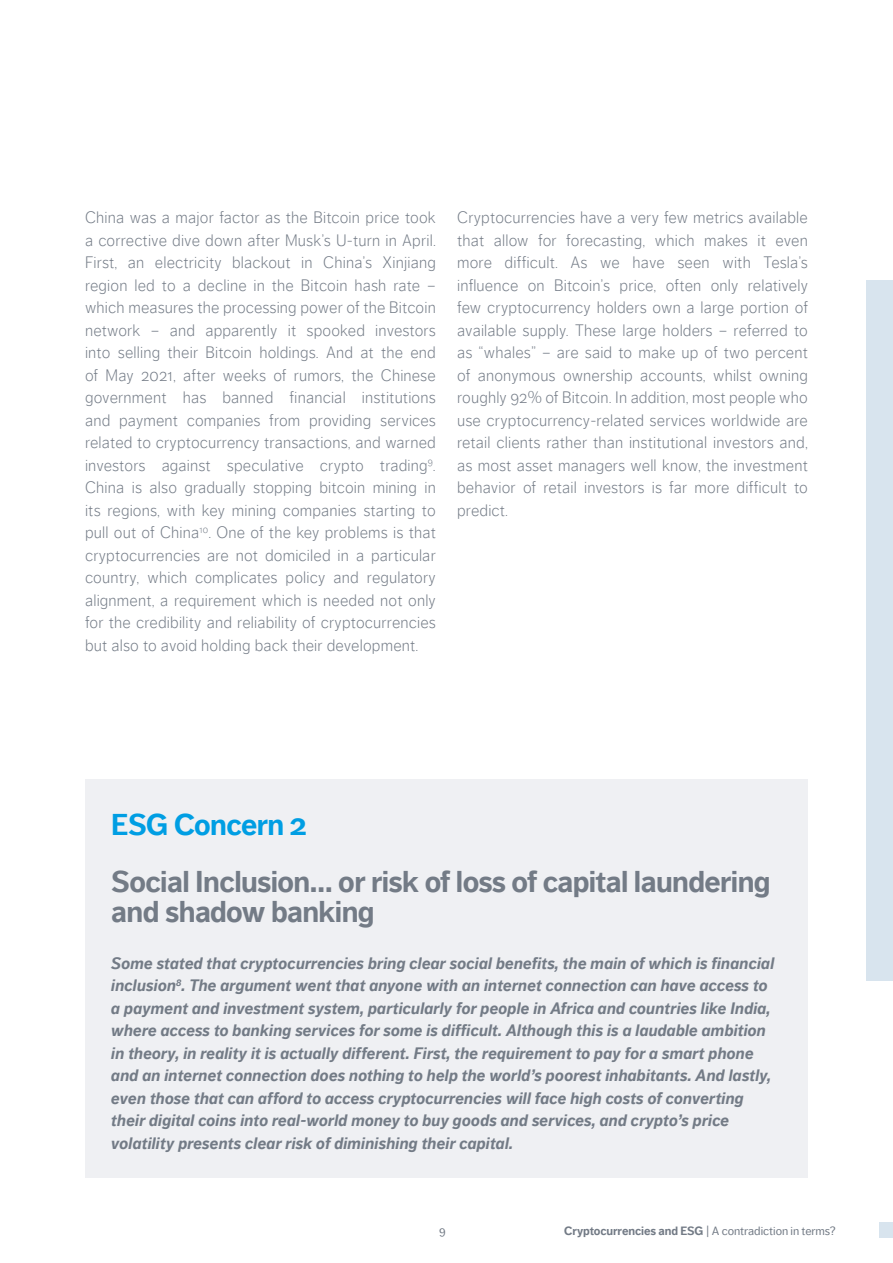
<style>
.page{position:relative;width:893px;height:1263px;background:#fff}
.page>*{position:absolute;margin:0;border:0;box-sizing:border-box;transform-origin:0 0}
.t1{font:700 30px/30px "Dagny Web W03";letter-spacing:-.02em;color:#737b86}
.t2{font:700 30px "Dagny Web W03";letter-spacing:-.02em;color:#009ee3}
.t3{font:300 16.5px/22.5px "Dagny Web W03";letter-spacing:.01em;color:#737b86;text-align:justify}
.t4{font:italic 700 16.5px/22.5px "Dagny Web W03";letter-spacing:.01em;color:#737b86}
.t5{font:12px "Dagny Web W03";letter-spacing:-.005em;color:#737b86}
.s1{font-weight:700}
</style>
<div class="page">
<div style="left:879px;top:1222px;width:14px;height:16px;background:#d8e4ee"></div>
<div style="left:85px;top:779px;width:723px;height:399px;background:#eff0f3"></div>
<div style="left:866px;top:281px;width:27px;height:700px;background:#d8e4ee"></div>
<p class="t3" style="left:85px;top:206px;width:352px">China was a major factor as the Bitcoin price took a corrective dive down after Musk’s U-turn in April.<br>First, an electricity blackout in China’s Xinjiang region led to a decline in the Bitcoin hash rate – which measures the processing power of the Bitcoin network – and apparently it spooked investors into selling their Bitcoin holdings. And at the end of May 2021, after weeks of rumors, the Chinese government has banned financial institutions and payment companies from providing services related to cryptocurrency transactions, and warned investors against speculative crypto trading<sup>9</sup>.<br>China is also gradually stopping bitcoin mining in its regions, with key mining companies starting to pull out of China<sup>10</sup>. One of the key problems is that cryptocurrencies are not domiciled in a particular country, which complicates policy and regulatory alignment, a requirement which is needed not only for the credibility and reliability of cryptocurrencies but also to avoid holding back their development.</p>
<p class="t3" style="left:457px;top:206px;width:352px">Cryptocurrencies have a very few metrics available that allow for forecasting, which makes it even more difficult. As we have seen with Tesla’s influence on Bitcoin’s price, often only relatively few cryptocurrency holders own a large portion of available supply. These large holders – referred to as “whales” – are said to make up of two percent of anonymous ownership accounts, whilst owning roughly 92% of Bitcoin. In addition, most people who use cryptocurrency-related services worldwide are retail clients rather than institutional investors and, as most asset managers well know, the investment behavior of retail investors is far more difficult to predict.</p>
<h1 class="t2" style="left:111px;top:807px;width:197px">ESG Concern 2</h1>
<h1 class="t1" style="left:111px;top:867px;width:661px">Social Inclusion… or risk of loss of capital laundering and shadow banking</h1>
<p class="t4" style="left:111px;top:952px;width:664px">Some stated that cryptocurrencies bring clear social benefits, the main of which is financial inclusion<sup>8</sup>. The argument went that anyone with an internet connection can have access to a payment and investment system, particularly for people in Africa and countries like India, where access to banking services for some is difficult. Although this is a laudable ambition in theory, in reality it is actually different. First, the requirement to pay for a smart phone and an internet connection does nothing to help the world’s poorest inhabitants. And lastly, even those that can afford to access cryptocurrencies will face high costs of converting their digital coins into real-world money to buy goods and services, and crypto’s price volatility presents clear risk of diminishing their capital.</p>
<p class="t5" style="left:439px;top:1223px;width:8px">9</p>
<p class="t5" style="left:564px;top:1223px;width:273px"><span class="s1">Cryptocurrencies and ESG</span> | A contradiction in terms?</p>
</div>
